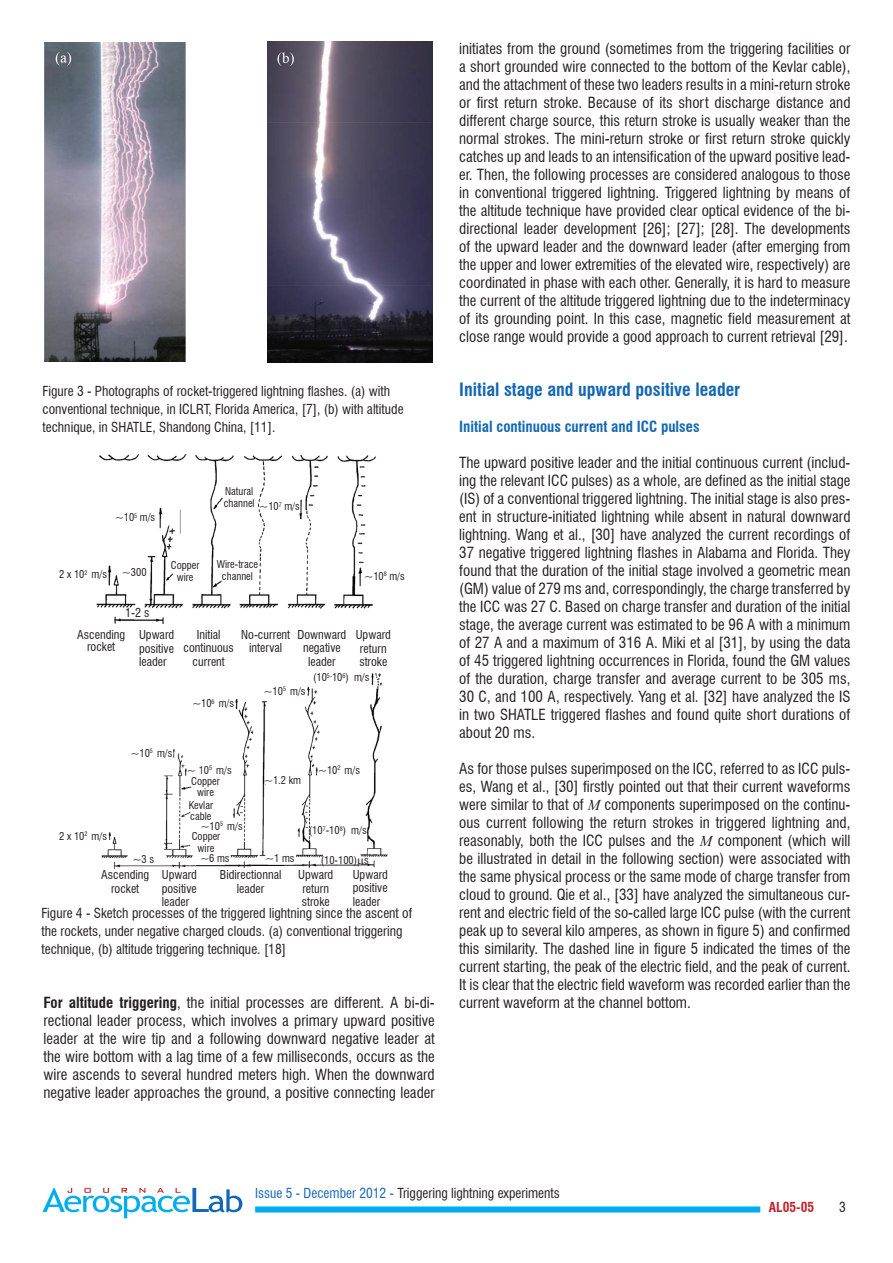
<style>
.page{position:relative;width:893px;height:1263px;background:#fff}
.page>*{position:absolute;margin:0;border:0;box-sizing:border-box;transform-origin:0 0}
.t1{font:700 condensed 18px "Swiss 721 BT";color:#1468b3}
.t2{font:condensed 15px/18px "Swiss 721 BT";color:#231f20;text-align:justify}
.t3{font:700 condensed 15px "Swiss 721 BT";color:#1468b3}
.t4{font:condensed 13.5px/18px "Swiss 721 BT";color:#231f20}
.t5{font:700 condensed 13.5px "Swiss 721 BT";color:#c0262d}
.t6{font:condensed 12px/13.5px "Swiss 721 BT";color:#231f20;text-align:center}
.t7{font:condensed 10.5px/12px "Swiss 721 BT";color:#231f20;text-align:center}
.s1{font-size:6.15px}
.s2{font-weight:700}
.s3{font-family:"Times New Roman";font-style:italic;font-stretch:normal}
.s4{color:#1468b3}
</style>
<div class="page">
<div style="left:255px;top:1206px;width:505px;height:6px;background:#00aeef"></div>
<svg style="left:43px;top:1188px;width:199px;height:30px"></svg>
<img style="left:45px;top:43px;width:140px;height:318px">
<img style="left:268px;top:41px;width:164px;height:321px">
<img style="left:96px;top:454px;width:280px;height:170px">
<img style="left:101px;top:673px;width:287px;height:196px">
<svg style="left:358px;top:858px;width:6px;height:8px"></svg>
<p class="t4" style="left:43px;top:382px;width:363px">Figure 3 - Photographs of rocket-triggered lightning flashes. (a) with conventional technique, in ICLRT, Florida America, [7], (b) with altitude technique, in SHATLE, Shandong China, [11].</p>
<p class="t7" style="left:115px;top:511px;width:42px">~10<sup>5</sup> m/s</p>
<p class="t7" style="left:59px;top:568px;width:49px">2 x 10<sup>2</sup> m/s</p>
<p class="t7" style="left:122px;top:566px;width:26px">~300</p>
<p class="t6" style="left:125px;top:606px;width:26px">1-2 s</p>
<p class="t7" style="left:224px;top:485px;width:78px;text-align:left">Natural<br>channel ~10<span class="s1">7</span> m/s</p>
<p class="t7" style="left:171px;top:559px;width:30px">Copper wire</p>
<p class="t7" style="left:217px;top:558px;width:43px">Wire-trace channel</p>
<p class="t7" style="left:365px;top:570px;width:42px">~10<sup>8</sup> m/s</p>
<p class="t6" style="left:77px;top:628px;width:49px;line-height:12px">Ascending rocket</p>
<p class="t6" style="left:139px;top:628px;width:37px;text-align:justify">Upward positive leader</p>
<p class="t6" style="left:184px;top:628px;width:52px">Initial continuous current</p>
<p class="t6" style="left:241px;top:628px;width:50px">No-current interval</p>
<p class="t6" style="left:297px;top:628px;width:50px">Downward negative leader</p>
<p class="t6" style="left:356px;top:628px;width:37px">Upward return stroke</p>
<p class="t7" style="left:59px;top:830px;width:49px">2 x 10<sup>2</sup> m/s</p>
<p class="t7" style="left:131px;top:747px;width:43px">~10<sup>5</sup> m/s</p>
<p class="t7" style="left:192px;top:697px;width:43px">~10<sup>6</sup> m/s</p>
<p class="t7" style="left:264px;top:685px;width:43px">~10<sup>5</sup> m/s</p>
<p class="t7" style="left:313px;top:671px;width:58px">(10<sup>5-</sup>10<sup>6</sup>) m/s</p>
<p class="t7" style="left:187px;top:764px;width:46px">~ 10<sup>5</sup> m/s</p>
<p class="t7" style="left:191px;top:775px;width:30px">Copper</p>
<p class="t7" style="left:197px;top:786px;width:18px">wire</p>
<p class="t7" style="left:189px;top:800px;width:26px;line-height:10.5px;text-align:left">Kevlar cable</p>
<p class="t7" style="left:192px;top:830px;width:30px">Copper wire</p>
<p class="t7" style="left:318px;top:764px;width:43px">~10<sup>2</sup> m/s</p>
<p class="t7" style="left:264px;top:774px;width:38px">~1.2 km</p>
<p class="t7" style="left:201px;top:820px;width:43px">~10<sup>5</sup> m/s</p>
<p class="t7" style="left:309px;top:824px;width:59px">(10<sup>7</sup>-10<sup>8</sup>) m/s</p>
<p class="t7" style="left:133px;top:853px;width:23px">~3 s</p>
<p class="t7" style="left:200px;top:852px;width:31px">~6 ms</p>
<p class="t7" style="left:266px;top:852px;width:31px">~1 ms</p>
<p class="t7" style="left:321px;top:854px;width:49px">(10-100) s</p>
<p class="t6" style="left:220px;top:868px;width:63px">Bidirectionnal leader</p>
<p class="t6" style="left:298px;top:868px;width:37px">Upward return stroke</p>
<p class="t6" style="left:353px;top:867px;width:37px;text-align:justify">Upward positive leader</p>
<p class="t6" style="left:101px;top:868px;width:49px">Ascending rocket</p>
<p class="t6" style="left:162px;top:868px;width:37px;text-align:justify">Upward positive leader</p>
<p class="t4" style="left:41px;top:904px;width:372px">Figure 4 - Sketch processes of the triggered lightning since the ascent of the rockets, under negative charged clouds. (a) conventional triggering technique, (b) altitude triggering technique. [18]</p>
<p class="t2" style="left:44px;top:994px;width:393px"><span class="s2">For altitude triggering</span>, the initial processes are different. A bi-di&shy;rectional leader process, which involves a primary upward positive leader at the wire tip and a following downward negative leader at the wire bottom with a lag time of a few milliseconds, occurs as the wire ascends to several hundred meters high. When the downward negative leader approaches the ground, a positive connecting leader</p>
<p class="t2" style="left:459px;top:40px;width:393px">initiates from the ground (sometimes from the triggering facilities or a short grounded wire connected to the bottom of the Kevlar cable), and the attachment of these two leaders results in a mini-return stroke or first return stroke. Because of its short discharge distance and different charge source, this return stroke is usually weaker than the normal strokes. The mini-return stroke or first return stroke quickly catches up and leads to an intensification of the upward positive lead&shy;er. Then, the following processes are considered analogous to those in conventional triggered lightning. Triggered lightning by means of the altitude technique have provided clear optical evidence of the bi&shy;directional leader development [26]; [27]; [28]. The developments of the upward leader and the downward leader (after emerging from the upper and lower extremities of the elevated wire, respectively) are coordinated in phase with each other. Generally, it is hard to measure the current of the altitude triggered lightning due to the indeterminacy of its grounding point. In this case, magnetic field measurement at close range would provide a good approach to current retrieval [29].</p>
<p class="t1" style="left:459px;top:379px;width:283px">Initial stage and upward positive leader</p>
<p class="t3" style="left:459px;top:418px;width:242px">Initial continuous current and ICC pulses</p>
<p class="t2" style="left:459px;top:454px;width:393px">The upward positive leader and the initial continuous current (includ&shy;ing the relevant ICC pulses) as a whole, are defined as the initial stage (IS) of a conventional triggered lightning. The initial stage is also pres&shy;ent in structure-initiated lightning while absent in natural downward lightning. Wang et al., [30] have analyzed the current recordings of 37 negative triggered lightning flashes in Alabama and Florida. They found that the duration of the initial stage involved a geometric mean (GM) value of 279 ms and, correspondingly, the charge transferred by the ICC was 27 C. Based on charge transfer and duration of the initial stage, the average current was estimated to be 96 A with a minimum of 27 A and a maximum of 316 A. Miki et al [31], by using the data of 45 triggered lightning occurrences in Florida, found the GM values of the duration, charge transfer and average current to be 305 ms, 30 C, and 100 A, respectively. Yang et al. [32] have analyzed the IS in two SHATLE triggered flashes and found quite short durations of about 20 ms.</p>
<p class="t2" style="left:459px;top:760px;width:393px">As for those pulses superimposed on the ICC, referred to as ICC puls&shy;es, Wang et al., [30] firstly pointed out that their current waveforms were similar to that of <span class="s3">M</span> components superimposed on the continu&shy;ous current following the return strokes in triggered lightning and, reasonably, both the ICC pulses and the <span class="s3">M</span> component (which will be illustrated in detail in the following section) were associated with the same physical process or the same mode of charge transfer from cloud to ground. Qie et al., [33] have analyzed the simultaneous cur&shy;rent and electric field of the so-called large ICC pulse (with the current peak up to several kilo amperes, as shown in figure 5) and confirmed this similarity. The dashed line in figure 5 indicated the times of the current starting, the peak of the electric field, and the peak of current.<br>It is clear that the electric field waveform was recorded earlier than the current waveform at the channel bottom.</p>
<p class="t4" style="left:255px;top:1184px;width:306px"><span class="s4">Issue 5 - December 2012 -</span> Triggering lightning experiments</p>
<p class="t5" style="left:769px;top:1199px;width:47px">AL05-05</p>
<p class="t4" style="left:839px;top:1198px;width:8px">3</p>
</div>
